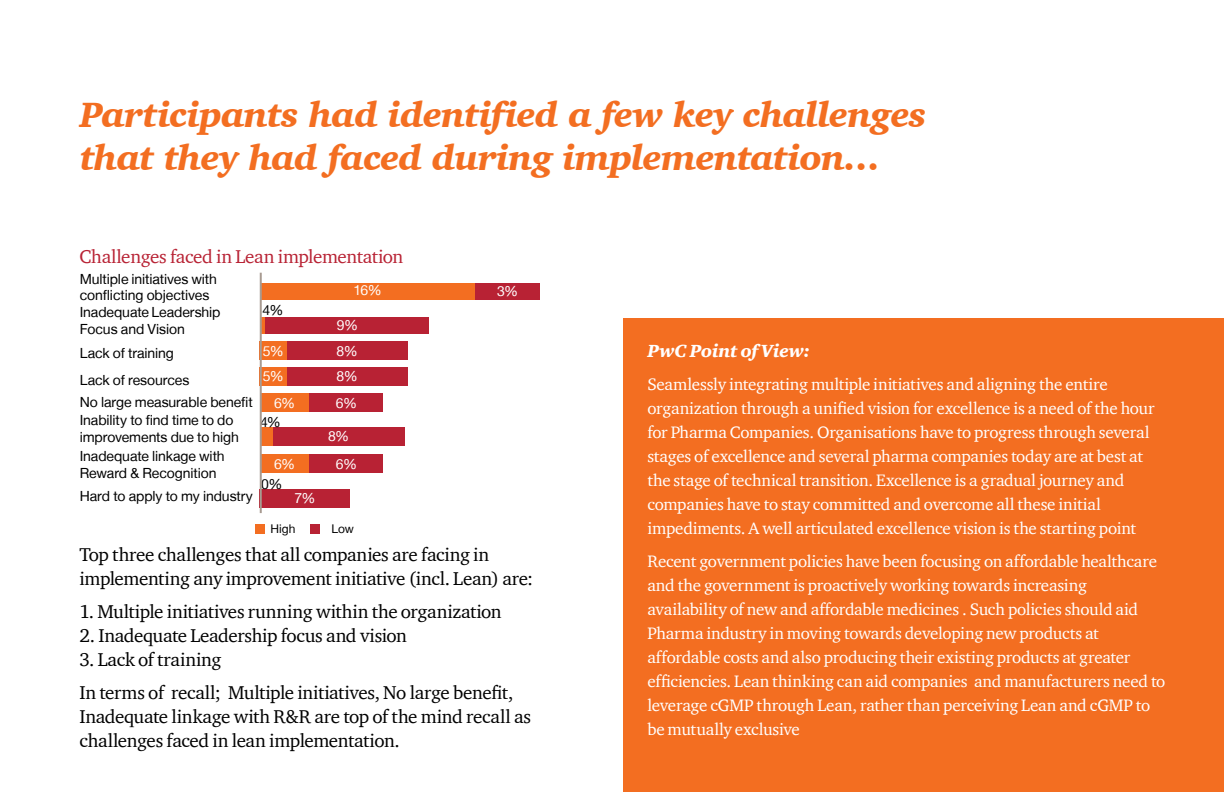
<style>
.page{position:relative;width:1224px;height:792px;background:#fff}
.page>*{position:absolute;margin:0;border:0;box-sizing:border-box;transform-origin:0 0}
.t1{font:italic 900 36px/43.2px "Charter IT Cby BT";letter-spacing:-.02em;color:#f36e21}
.t2{font:19px/24px "ITC Charter Com";letter-spacing:-.015em;color:#000}
.t3{font:19px "ITC Charter Com";letter-spacing:-.015em;color:#b82234}
.t4{font:italic 900 18px "ITC Charter Com";letter-spacing:-.015em;color:#fff}
.t5{font:17px/24px "ITC Charter Com";letter-spacing:-.015em;color:#fff}
.t6{font:14px/16.8px "Helvetica Neue LT";letter-spacing:-.005em;color:#000}
.t7{font:14px "Helvetica Neue LT";color:#fff}
.t8{font:12px "Helvetica Neue LT";color:#000}
</style>
<div class="page">
<div style="left:623px;top:318px;width:601px;height:474px;background:#f36e21"></div>
<div style="left:260px;top:283px;width:215px;height:16px;background:#f36e21"></div>
<div style="left:475px;top:283px;width:65px;height:16px;background:#b82234"></div>
<div style="left:255px;top:524px;width:10px;height:10px;background:#f36e21"></div>
<div style="left:310px;top:524px;width:10px;height:10px;background:#b82234"></div>
<div style="left:260px;top:489px;width:90px;height:18px;background:#b82234"></div>
<div style="left:260px;top:455px;width:50px;height:18px;background:#f36e21"></div>
<div style="left:260px;top:394px;width:50px;height:18px;background:#f36e21"></div>
<div style="left:310px;top:455px;width:73px;height:18px;background:#b82234"></div>
<div style="left:310px;top:394px;width:73px;height:18px;background:#b82234"></div>
<div style="left:260px;top:427px;width:13px;height:18px;background:#f36e21"></div>
<div style="left:273px;top:427px;width:132px;height:18px;background:#b82234"></div>
<div style="left:260px;top:367px;width:27px;height:19px;background:#f36e21"></div>
<div style="left:260px;top:342px;width:27px;height:18px;background:#f36e21"></div>
<div style="left:287px;top:367px;width:120px;height:19px;background:#b82234"></div>
<div style="left:287px;top:342px;width:120px;height:18px;background:#b82234"></div>
<div style="left:260px;top:317px;width:6px;height:17px;background:#f36e21"></div>
<div style="left:266px;top:317px;width:163px;height:17px;background:#b82234"></div>
<hr style="left:260px;top:273px;width:2px;height:240px;background:#a89b91">
<h1 class="t1" style="left:80px;top:92px;width:848px">Participants had identified a few key challenges that they had faced during implementation…</h1>
<p class="t3" style="left:79px;top:245px;width:325px">Challenges faced in Lean implementation</p>
<p class="t6" style="left:80px;top:270px;width:142px">Multiple initiatives with conflicting objectives<br>Inadequate Leadership<br>Focus and Vision</p>
<p class="t6" style="left:80px;top:339px;width:111px;line-height:27.6px">Lack of training<br>Lack of resources</p>
<p class="t6" style="left:80px;top:394px;width:175px">No large measurable benefit<br>Inability to find time to do improvements due to high</p>
<p class="t6" style="left:80px;top:448px;width:146px">Inadequate linkage with<br>Reward &amp; Recognition</p>
<p class="t6" style="left:80px;top:488px;width:175px">Hard to apply to my industry</p>
<p class="t7" style="left:294px;top:490px;width:23px">7%</p>
<p class="t6" style="left:263px;top:302px;width:22px">4%</p>
<p class="t7" style="left:263px;top:343px;width:22px">5%</p>
<p class="t7" style="left:263px;top:368px;width:22px">5%</p>
<p class="t7" style="left:274px;top:394px;width:23px">6%</p>
<p class="t6" style="left:260px;top:414px;width:22px">4%</p>
<p class="t7" style="left:274px;top:456px;width:23px">6%</p>
<p class="t6" style="left:261px;top:476px;width:23px">0%</p>
<p class="t7" style="left:354px;top:282px;width:30px">16%</p>
<p class="t7" style="left:497px;top:283px;width:23px">3%</p>
<p class="t7" style="left:337px;top:317px;width:23px">9%</p>
<p class="t7" style="left:337px;top:343px;width:23px">8%</p>
<p class="t7" style="left:337px;top:368px;width:23px">8%</p>
<p class="t7" style="left:336px;top:394px;width:23px">6%</p>
<p class="t7" style="left:328px;top:428px;width:23px">8%</p>
<p class="t7" style="left:336px;top:456px;width:23px">6%</p>
<p class="t8" style="left:271px;top:522px;width:26px">High</p>
<p class="t8" style="left:332px;top:522px;width:24px">Low</p>
<p class="t2" style="left:79px;top:542px;width:455px">Top three challenges that all companies are facing in implementing any improvement initiative (incl. Lean) are:</p>
<p class="t2" style="left:79px;top:599px;width:424px">1. Multiple initiatives running within the organization</p>
<p class="t2" style="left:79px;top:623px;width:329px">2. Inadequate Leadership focus and vision</p>
<p class="t2" style="left:79px;top:642px;width:435px;line-height:33px">3. Lack of training<br>In terms of recall; Multiple initiatives, No large benefit,</p>
<p class="t2" style="left:79px;top:704px;width:453px">Inadequate linkage with R&amp;R are top of the mind recall as challenges faced in lean implementation.</p>
<p class="t4" style="left:647px;top:340px;width:165px">PwC Point of View:</p>
<p class="t5" style="left:647px;top:372px;width:509px">Seamlessly integrating multiple initiatives and aligning the entire organization through a unified vision for excellence is a need of the hour for Pharma Companies. Organisations have to progress through several stages of excellence and several pharma companies today are at best at the stage of technical transition. Excellence is a gradual journey and companies have to stay committed and overcome all these initial impediments. A well articulated excellence vision is the starting point</p>
<p class="t5" style="left:647px;top:549px;width:520px">Recent government policies have been focusing on affordable healthcare and the government is proactively working towards increasing availability of new and affordable medicines . Such policies should aid Pharma industry in moving towards developing new products at affordable costs and also producing their existing products at greater efficiencies. Lean thinking can aid companies and manufacturers need to leverage cGMP through Lean, rather than perceiving Lean and cGMP to be mutually exclusive</p>
</div>
